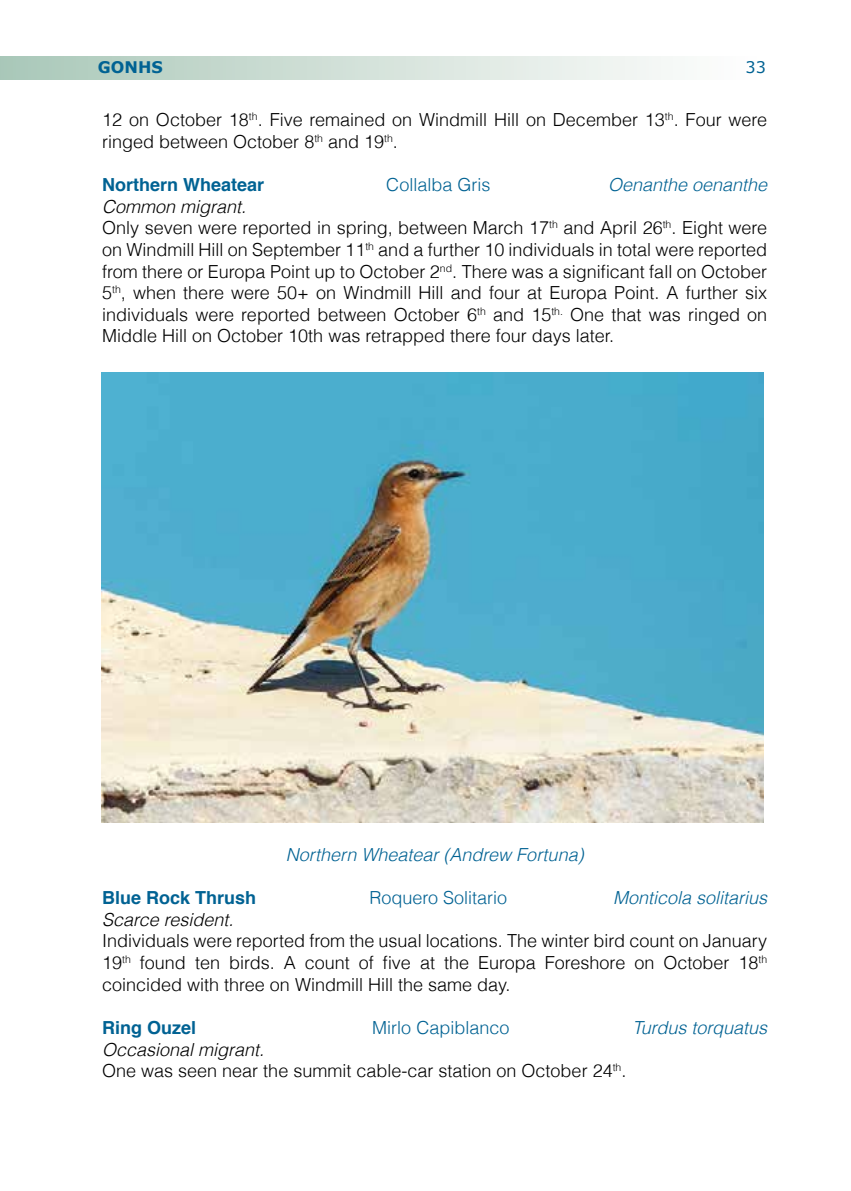
<style>
.page{position:relative;width:851px;height:1191px;background:#fff}
.page>*{position:absolute;margin:0;border:0;box-sizing:border-box;transform-origin:0 0}
.t1{font:300 18px/21.6px "Helvetica";color:#000}
.t2{font:italic 300 18px "Helvetica";color:#006293}
.t3{font:300 18px "Helvetica";color:#006293}
.t4{font:700 18px "Helvetica";color:#006293}
.t5{font:italic 300 18px "Helvetica";color:#000}
.t6{font:700 16px "Verdana";color:#006293}
.t7{font:16px "Verdana";color:#006293}
.s1{font-style:italic}
</style>
<div class="page">
<div style="left:0;top:57px;width:765px;height:22px;background:linear-gradient(to right,#aac8b9,#fff)"></div>
<img style="left:101px;top:373px;width:662px;height:450px">
<p class="t6" style="left:98px;top:57px;width:66px">GONHS</p>
<p class="t7" style="left:745px;top:57px;width:22px">33</p>
<p class="t1" style="left:102px;top:111px;width:666px">12 on October 18<sup>th</sup>. Five remained on Windmill Hill on December 13<sup>th</sup>. Four were ringed between October 8<sup>th</sup> and 19<sup>th</sup>.</p>
<p class="t4" style="left:102px;top:177px;width:164px">Northern Wheatear</p>
<p class="t3" style="left:386px;top:177px;width:106px">Collalba Gris</p>
<p class="t2" style="left:608px;top:177px;width:161px">Oenanthe oenanthe</p>
<p class="t1" style="left:102px;top:197px;width:666px"><span class="s1">Common migrant.<br></span>Only seven were reported in spring, between March 17<sup>th</sup> and April 26<sup>th</sup>. Eight were on Windmill Hill on September 11<sup>th</sup> and a further 10 individuals in total were reported from there or Europa Point up to October 2<sup>nd</sup>. There was a significant fall on October 5<sup>th</sup>, when there were 50+ on Windmill Hill and four at Europa Point. A further six individuals were reported between October 6<sup>th</sup> and 15<sup>th.</sup> One that was ringed on Middle Hill on October 10th was retrapped there four days later.</p>
<p class="t2" style="left:286px;top:847px;width:299px">Northern Wheatear (Andrew Fortuna)</p>
<p class="t4" style="left:102px;top:890px;width:156px">Blue Rock Thrush</p>
<p class="t3" style="left:369px;top:890px;width:139px">Roquero Solitario</p>
<p class="t2" style="left:613px;top:890px;width:156px">Monticola solitarius</p>
<p class="t5" style="left:102px;top:912px;width:133px">Scarce resident.</p>
<p class="t1" style="left:102px;top:931px;width:666px;text-align:justify">Individuals were reported from the usual locations. The winter bird count on January 19<sup>th</sup> found ten birds. A count of five at the Europa Foreshore on October 18<sup>th </sup>coincided with three on Windmill Hill the same day.</p>
<p class="t4" style="left:102px;top:1020px;width:96px">Ring Ouzel</p>
<p class="t3" style="left:372px;top:1020px;width:139px">Mirlo Capiblanco</p>
<p class="t2" style="left:632px;top:1020px;width:136px">Turdus torquatus</p>
<p class="t1" style="left:102px;top:1039px;width:525px"><span class="s1">Occasional migrant.<br></span>One was seen near the summit cable-car station on October 24<sup>th</sup>.</p>
</div>
